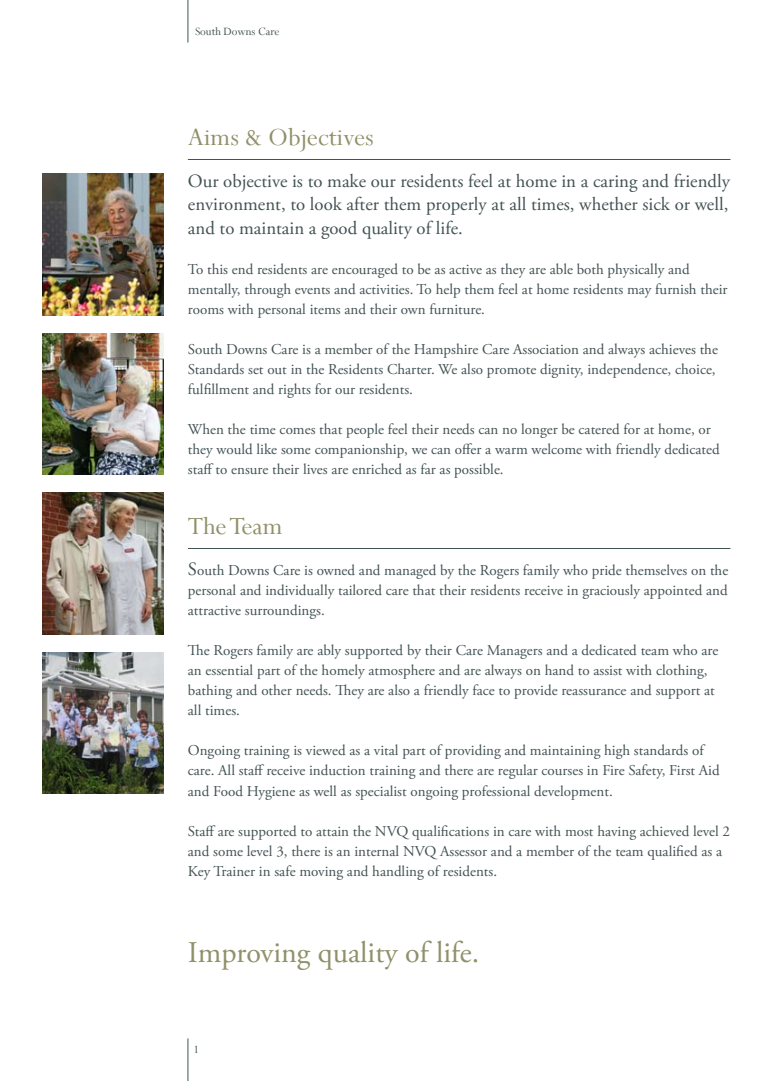
<style>
.page{position:relative;width:773px;height:1081px;background:#fff}
.page>*{position:absolute;margin:0;border:0;box-sizing:border-box;transform-origin:0 0}
.t1{font:30px "Adobe Garamond Pro";color:#909069}
.t2{font:27.5px "Perpetua";color:#909069}
.t3{font:18.75px/23.8px "Adobe Garamond Pro";color:#435253;text-align:justify}
.t4{font:15px/20px "Adobe Garamond Pro";color:#435253}
.t5{font:12.5px "Perpetua";color:#435253}
.s1{font-size:18.75px}
</style>
<div class="page">
<hr style="left:188px;top:0;width:1px;height:43px;background:#435253">
<hr style="left:188px;top:159px;width:542px;height:1px;background:#435253">
<hr style="left:188px;top:548px;width:542px;height:1px;background:#435253">
<hr style="left:188px;top:1038px;width:1px;height:43px;background:#435253">
<img style="left:43px;top:493px;width:120px;height:141px">
<img style="left:43px;top:174px;width:120px;height:141px">
<img style="left:43px;top:652px;width:120px;height:142px">
<img style="left:43px;top:333px;width:120px;height:142px">
<p class="t5" style="left:195px;top:24px;width:86px">South Downs Care</p>
<h2 class="t2" style="left:188px;top:120px;width:187px">Aims &amp; Objectives</h2>
<p class="t3" style="left:188px;top:169px;width:543px">Our objective is to make our residents feel at home in a caring and friendly environment, to look after them properly at all times, whether sick or well, and to maintain a good quality of life.</p>
<p class="t4" style="left:188px;top:260px;width:541px">To this end residents are encouraged to be as active as they are able both physically and mentally, through events and activities. To help them feel at home residents may furnish their rooms with personal items and their own furniture.</p>
<p class="t4" style="left:188px;top:340px;width:531px">South Downs Care is a member of the Hampshire Care Association and always achieves the<br>Standards set out in the Residents Charter. We also promote dignity, independence, choice, fulfillment and rights for our residents.</p>
<p class="t4" style="left:188px;top:420px;width:533px">When the time comes that people feel their needs can no longer be catered for at home, or they would like some companionship, we can offer a warm welcome with friendly dedicated staff to ensure their lives are enriched as far as possible.</p>
<h2 class="t2" style="left:188px;top:509px;width:96px">The Team</h2>
<p class="t4" style="left:188px;top:561px;width:541px;text-align:justify"><span class="s1">S</span>outh Downs Care is owned and managed by the Rogers family who pride themselves on the personal and individually tailored care that their residents receive in graciously appointed and attractive surroundings.</p>
<p class="t4" style="left:188px;top:641px;width:532px">The Rogers family are ably supported by their Care Managers and a dedicated team who are an essential part of the homely atmosphere and are always on hand to assist with clothing, bathing and other needs. They are also a friendly face to provide reassurance and support at all times.</p>
<p class="t4" style="left:188px;top:741px;width:533px">Ongoing training is viewed as a vital part of providing and maintaining high standards of care. All staff receive induction training and there are regular courses in Fire Safety, First Aid and Food Hygiene as well as specialist ongoing professional development.</p>
<p class="t4" style="left:188px;top:821px;width:543px">Staff are supported to attain the NVQ qualifications in care with most having achieved level 2 and some level 3, there is an internal NVQ Assessor and a member of the team qualified as a<br>Key Trainer in safe moving and handling of residents.</p>
<h1 class="t1" style="left:188px;top:935px;width:293px">Improving quality of life.</h1>
<p class="t5" style="left:193px;top:1041px;width:7px">1</p>
</div>
